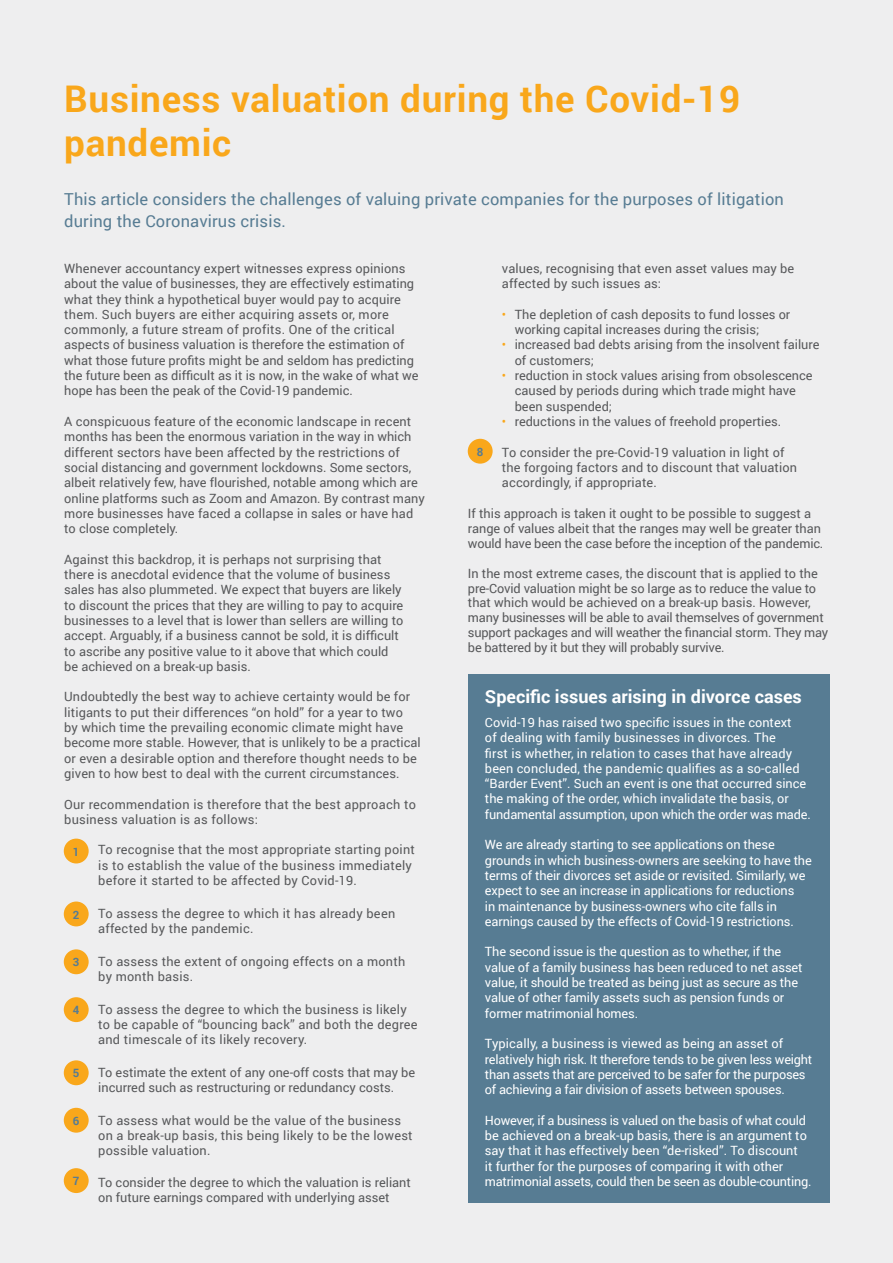
<style>
.page{position:relative;width:893px;height:1263px;background:#eeeeef}
.page>*{position:absolute;margin:0;border:0;box-sizing:border-box;transform-origin:0 0}
.t1{font:700 36.75px/44.1px "Roboto";letter-spacing:.02em;color:#f9a71b}
.t2{font:700 18px "Roboto";color:#fff}
.t3{font:16.5px/21.3px "Roboto";letter-spacing:.01em;color:#577c93}
.t4{font:12.75px/15.3px "Roboto";color:#57585a}
.t5{font:12.75px/15.3px "Roboto";letter-spacing:-.01em;color:#fff}
.t6{font:12.75px/15.3px "Roboto";letter-spacing:.02em;color:#57585a}
.t7{font:700 11.55px "Roboto";color:#577c93}
.s1{color:#f9a71b}
</style>
<div class="page">
<div style="left:468px;top:674px;width:361px;height:528px;background:#577c93"></div>
<div style="left:64px;top:839px;width:25px;height:24px;background:#f9a71b;border-radius:50%"></div>
<div style="left:64px;top:901px;width:25px;height:25px;background:#f9a71b;border-radius:50%"></div>
<div style="left:64px;top:949px;width:25px;height:25px;background:#f9a71b;border-radius:50%"></div>
<div style="left:64px;top:997px;width:25px;height:25px;background:#f9a71b;border-radius:50%"></div>
<div style="left:64px;top:1060px;width:25px;height:25px;background:#f9a71b;border-radius:50%"></div>
<div style="left:64px;top:1108px;width:25px;height:25px;background:#f9a71b;border-radius:50%"></div>
<div style="left:468px;top:439px;width:25px;height:25px;background:#f9a71b;border-radius:50%"></div>
<div style="left:64px;top:1168px;width:25px;height:25px;background:#f9a71b;border-radius:50%"></div>
<p class="t1" style="left:64px;top:75px;width:677px">Business valuation during the Covid-19 pandemic</p>
<p class="t3" style="left:64px;top:188px;width:721px">This article considers the challenges of valuing private companies for the purposes of litigation during the Coronavirus crisis.</p>
<p class="t4" style="left:64px;top:260px;width:356px">Whenever accountancy expert witnesses express opinions about the value of businesses, they are effectively estimating what they think a hypothetical buyer would pay to acquire them. Such buyers are either acquiring assets or, more commonly, a future stream of profits. One of the critical aspects of business valuation is therefore the estimation of what those future profits might be and seldom has predicting the future been as difficult as it is now, in the wake of what we hope has been the peak of the Covid-19 pandemic.</p>
<p class="t4" style="left:64px;top:413px;width:362px">A conspicuous feature of the economic landscape in recent months has been the enormous variation in the way in which different sectors have been affected by the restrictions of social distancing and government lockdowns. Some sectors, albeit relatively few, have flourished, notable among which are online platforms such as Zoom and Amazon. By contrast many more businesses have faced a collapse in sales or have had to close completely.</p>
<p class="t4" style="left:64px;top:551px;width:341px">Against this backdrop, it is perhaps not surprising that there is anecdotal evidence that the volume of business sales has also plummeted. We expect that buyers are likely to discount the prices that they are willing to pay to acquire businesses to a level that is lower than sellers are willing to accept. Arguably, if a business cannot be sold, it is difficult to ascribe any positive value to it above that which could be achieved on a break-up basis.</p>
<p class="t4" style="left:64px;top:689px;width:358px">Undoubtedly the best way to achieve certainty would be for litigants to put their differences “on hold” for a year to two<br>by which time the prevailing economic climate might have become more stable. However, that is unlikely to be a practical or even a desirable option and therefore thought needs to be given to how best to deal with the current circumstances.</p>
<p class="t6" style="left:64px;top:796px;width:353px">Our recommendation is therefore that the best approach to business valuation is as follows:</p>
<p class="t6" style="left:98px;top:842px;width:318px">To recognise that the most appropriate starting point is to establish the value of the business immediately before it started to be affected by Covid-19.</p>
<p class="t6" style="left:98px;top:905px;width:298px">To assess the degree to which it has already been affected by the pandemic.</p>
<p class="t6" style="left:98px;top:953px;width:309px">To assess the extent of ongoing effects on a month by month basis.</p>
<p class="t6" style="left:98px;top:1001px;width:321px">To assess the degree to which the business is likely to be capable of “bouncing back” and both the degree and timescale of its likely recovery.</p>
<p class="t4" style="left:98px;top:1064px;width:318px">To estimate the extent of any one-off costs that may be incurred such as restructuring or redundancy costs.</p>
<p class="t6" style="left:98px;top:1112px;width:316px">To assess what would be the value of the business on a break-up basis, this being likely to be the lowest possible valuation.</p>
<p class="t4" style="left:98px;top:1174px;width:314px">To consider the degree to which the valuation is reliant on future earnings compared with underlying asset</p>
<p class="t7" style="left:73px;top:843px;width:8px">1</p>
<p class="t7" style="left:73px;top:906px;width:8px">2</p>
<p class="t7" style="left:73px;top:954px;width:8px">3</p>
<p class="t7" style="left:73px;top:1002px;width:8px">4</p>
<p class="t7" style="left:73px;top:1065px;width:8px">5</p>
<p class="t7" style="left:73px;top:1112px;width:8px">6</p>
<p class="t7" style="left:73px;top:1173px;width:8px">7</p>
<p class="t4" style="left:502px;top:260px;width:294px">values, recognising that even asset values may be affected by such issues as:</p>
<p class="t4" style="left:515px;top:306px;width:277px;text-indent:-13px"><span class="s1">•</span> The depletion of cash deposits to fund losses or working capital increases during the crisis;</p>
<p class="t4" style="left:515px;top:337px;width:306px;text-indent:-13px"><span class="s1">•</span> increased bad debts arising from the insolvent failure of customers;</p>
<p class="t4" style="left:515px;top:367px;width:299px;text-indent:-13px"><span class="s1">•</span> reduction in stock values arising from obsolescence caused by periods during which trade might have been suspended;</p>
<p class="t4" style="left:502px;top:413px;width:281px"><span class="s1">•</span> reductions in the values of freehold properties.</p>
<p class="t4" style="left:502px;top:444px;width:297px">To consider the pre-Covid-19 valuation in light of the forgoing factors and to discount that valuation accordingly, if appropriate.</p>
<p class="t4" style="left:468px;top:505px;width:357px">If this approach is taken it ought to be possible to suggest a range of values albeit that the ranges may well be greater than would have been the case before the inception of the pandemic.</p>
<p class="t4" style="left:468px;top:565px;width:362px">In the most extreme cases, the discount that is applied to the pre-Covid valuation might be so large as to reduce the value to that which would be achieved on a break-up basis. However, many businesses will be able to avail themselves of government support packages and will weather the financial storm. They may be battered by it but they will probably survive.</p>
<p class="t2" style="left:485px;top:684px;width:318px">Specific issues arising in divorce cases</p>
<p class="t5" style="left:485px;top:714px;width:327px">Covid-19 has raised two specific issues in the context<br>of dealing with family businesses in divorces. The<br>first is whether, in relation to cases that have already been concluded, the pandemic qualifies as a so-called “Barder Event”. Such an event is one that occurred since the making of the order, which invalidate the basis, or fundamental assumption, upon which the order was made.</p>
<p class="t5" style="left:485px;top:837px;width:328px">We are already starting to see applications on these grounds in which business-owners are seeking to have the terms of their divorces set aside or revisited. Similarly, we expect to see an increase in applications for reductions<br>in maintenance by business-owners who cite falls in earnings caused by the effects of Covid-19 restrictions.</p>
<p class="t5" style="left:485px;top:944px;width:319px">The second issue is the question as to whether, if the value of a family business has been reduced to net asset value, it should be treated as being just as secure as the value of other family assets such as pension funds or former matrimonial homes.</p>
<p class="t5" style="left:485px;top:1035px;width:329px">Typically, a business is viewed as being an asset of relatively high risk. It therefore tends to be given less weight than assets that are perceived to be safer for the purposes of achieving a fair division of assets between spouses.</p>
<p class="t5" style="left:485px;top:1112px;width:328px">However, if a business is valued on the basis of what could be achieved on a break-up basis, there is an argument to say that it has effectively been “de-risked”. To discount<br>it further for the purposes of comparing it with other matrimonial assets, could then be seen as double-counting.</p>
<p class="t7" style="left:477px;top:443px;width:8px">8</p>
</div>
